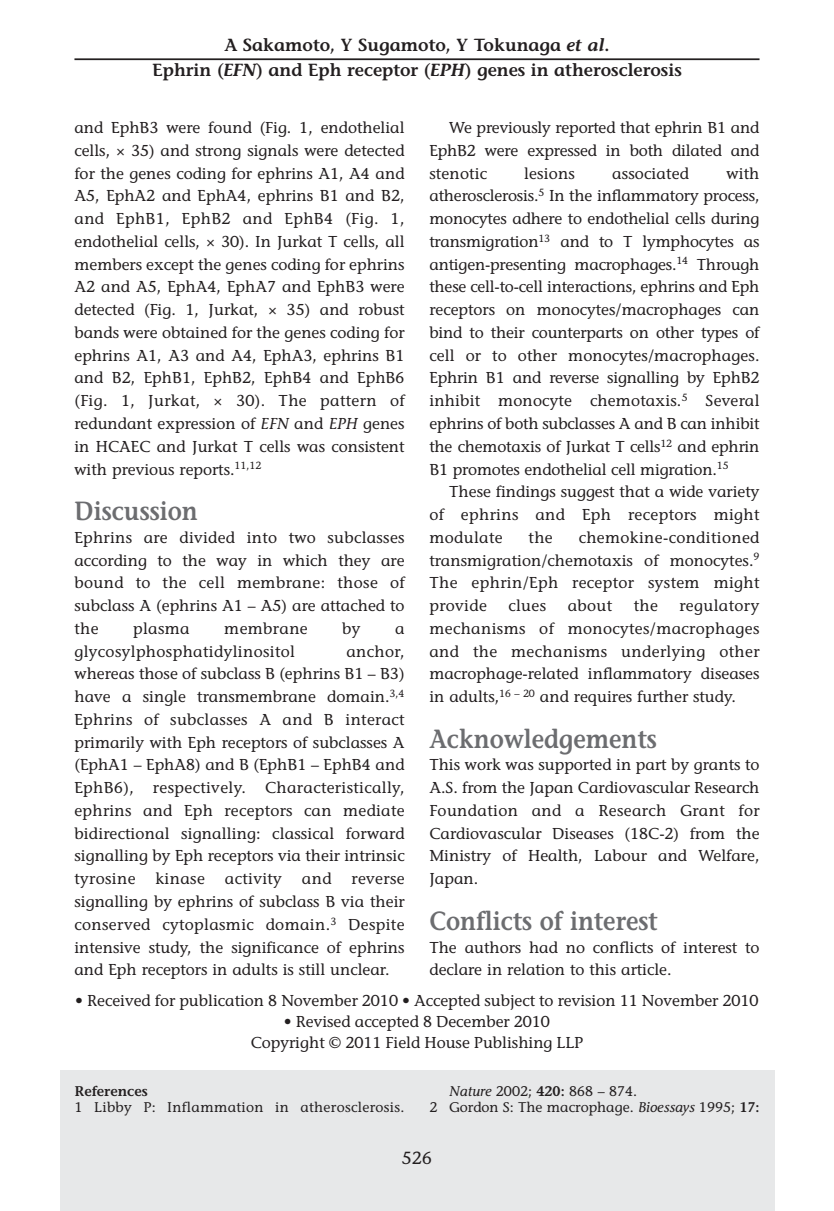
<style>
.page{position:relative;width:834px;height:1211px;background:#fff}
.page>*{position:absolute;margin:0;border:0;box-sizing:border-box;transform-origin:0 0}
.t1{font:600 26.25px "Stone Informal";color:#6c6d70;scale:.9 1}
.t2{font:600 17.5px/24.5px "Stone Informal";color:#231f20;text-align:center}
.t3{font:17.5px "Stone Informal";color:#231f20}
.t4{font:15.75px/22.8px "Stone Informal";color:#231f20;text-align:justify}
.t5{font:15.75px "Stone Informal";letter-spacing:.02em;color:#231f20}
.t6{font:14px/15.8px "Stone Informal";color:#231f20}
.t7{font:14px "Stone Informal";letter-spacing:.02em;color:#231f20}
.t8{font:600 14px "Stone Informal";color:#231f20}
.s1{font-style:italic}
.s2{font-weight:600}
</style>
<div class="page">
<div style="left:60px;top:1070px;width:714px;height:140px;background:#e7e8e9"></div>
<hr style="left:74px;top:58px;width:685px;height:2px;background:#231f20">
<p class="t2" style="left:152px;top:35px;width:531px">A Sakamoto, Y Sugamoto, Y Tokunaga <span class="s1">et al</span>.<br>Ephrin (<span class="s1">EFN</span>) and Eph receptor (<span class="s1">EPH</span>) genes in atherosclerosis</p>
<p class="t4" style="left:74px;top:118px;width:331px">and EphB3 were found (Fig. 1, endothelial cells, × 35) and strong signals were detected for the genes coding for ephrins A1, A4 and A5, EphA2 and EphA4, ephrins B1 and B2, and EphB1, EphB2 and EphB4 (Fig. 1, endothelial cells, × 30). In Jurkat T cells, all members except the genes coding for ephrins A2 and A5, EphA4, EphA7 and EphB3 were detected (Fig. 1, Jurkat, × 35) and robust bands were obtained for the genes coding for ephrins A1, A3 and A4, EphA3, ephrins B1 and B2, EphB1, EphB2, EphB4 and EphB6 (Fig. 1, Jurkat, × 30). The pattern of redundant expression of <span class="s1">EFN</span> and <span class="s1">EPH</span> genes in HCAEC and Jurkat T cells was consistent with previous reports.<sup>11,12</sup></p>
<h1 class="t1" style="left:74px;top:501px;width:139px">Discussion</h1>
<p class="t4" style="left:74px;top:527px;width:331px">Ephrins are divided into two subclasses according to the way in which they are bound to the cell membrane: those of subclass A (ephrins A1 – A5) are attached to the</p>
<p class="t4" style="left:429px;top:118px;width:331px;text-indent:20px">We previously reported that ephrin B1 and EphB2 were expressed in both dilated and stenotic</p>
<p class="t4" style="left:429px;top:163px;width:331px;text-indent:297px">with atherosclerosis.<sup>5</sup> In the inflammatory process, monocytes adhere to endothelial cells during transmigration<sup>13</sup> and to T lymphocytes as antigen-presenting macrophages.<sup>14</sup> Through these cell-to-cell interactions, ephrins and Eph receptors on monocytes/macrophages can bind to their counterparts on other types of cell or to other monocytes/macrophages.<br>Ephrin B1 and reverse signalling by EphB2 inhibit monocyte chemotaxis.<sup>5</sup> Several ephrins of both subclasses A and B can inhibit the chemotaxis of Jurkat T cells<sup>12</sup> and ephrin B1 promotes endothelial cell migration.<sup>15</sup></p>
<p class="t4" style="left:429px;top:482px;width:331px;text-indent:20px">These findings suggest that a wide variety of ephrins and Eph receptors might modulate</p>
<p class="t4" style="left:524px;top:163px;width:52px">lesions</p>
<p class="t4" style="left:612px;top:163px;width:79px">associated</p>
<p class="t4" style="left:429px;top:527px;width:331px;text-indent:149px">chemokine-conditioned transmigration/chemotaxis of monocytes.<sup>9<br></sup>The ephrin/Eph receptor system might provide</p>
<p class="t4" style="left:528px;top:527px;width:26px">the</p>
<p class="t4" style="left:508px;top:596px;width:39px">clues</p>
<p class="t4" style="left:567px;top:596px;width:46px">about</p>
<p class="t4" style="left:633px;top:596px;width:26px">the</p>
<p class="t4" style="left:429px;top:596px;width:331px;text-indent:250px">regulatory mechanisms of monocytes/macrophages and the mechanisms underlying other macrophage-related inflammatory diseases in adults,<sup>16</sup> <sup>–</sup> <sup>20</sup> and requires further study.</p>
<h1 class="t1" style="left:429px;top:728px;width:254px">Acknowledgements</h1>
<p class="t4" style="left:429px;top:755px;width:331px">This work was supported in part by grants to A.S. from the Japan Cardiovascular Research Foundation and a Research Grant for Cardiovascular Diseases (18C-2) from the Ministry of Health, Labour and Welfare, Japan.</p>
<h1 class="t1" style="left:429px;top:910px;width:255px">Conflicts of interest</h1>
<p class="t4" style="left:429px;top:937px;width:331px">The authors had no conflicts of interest to declare in relation to this article.</p>
<p class="t4" style="left:75px;top:991px;width:684px">• Received for publication 8 November 2010 • Accepted subject to revision 11 November 2010</p>
<p class="t4" style="left:251px;top:1012px;width:334px;line-height:21px;text-align:center">• Revised accepted 8 December 2010<br>Copyright © 2011 Field House Publishing LLP</p>
<p class="t8" style="left:74px;top:1085px;width:75px">References</p>
<p class="t7" style="left:74px;top:1101px;width:331px">1 Libby P: Inflammation in atherosclerosis.</p>
<p class="t4" style="left:133px;top:618px;width:58px">plasma</p>
<p class="t5" style="left:224px;top:622px;width:85px">membrane</p>
<p class="t4" style="left:342px;top:618px;width:20px">by</p>
<p class="t4" style="left:395px;top:618px;width:11px">a</p>
<p class="t5" style="left:74px;top:645px;width:222px">glycosylphosphatidylinositol</p>
<p class="t4" style="left:74px;top:641px;width:331px;text-indent:272px">anchor, whereas those of subclass B (ephrins B1 – B3) have a single transmembrane domain.<sup>3,4<br></sup>Ephrins of subclasses A and B interact primarily with Eph receptors of subclasses A (EphA1 – EphA8) and B (EphB1 – EphB4 and EphB6), respectively. Characteristically, ephrins and Eph receptors can mediate bidirectional signalling: classical forward signalling by Eph receptors via their intrinsic tyrosine</p>
<p class="t4" style="left:155px;top:869px;width:51px">kinase</p>
<p class="t5" style="left:225px;top:872px;width:59px">activity</p>
<p class="t4" style="left:302px;top:869px;width:31px">and</p>
<p class="t4" style="left:74px;top:869px;width:331px;text-indent:277px">reverse signalling by ephrins of subclass B via their conserved cytoplasmic domain.<sup>3</sup> Despite intensive study, the significance of ephrins and Eph receptors in adults is still unclear.</p>
<p class="t6" style="left:429px;top:1084px;width:331px;text-indent:20px"><span class="s1">Nature</span> 2002; <span class="s2">420:</span> 868 – 874.<br>2 Gordon S: The macrophage. <span class="s1">Bioessays</span> 1995; <span class="s2">17:</span></p>
<p class="t3" style="left:402px;top:1151px;width:32px">526</p>
</div>
